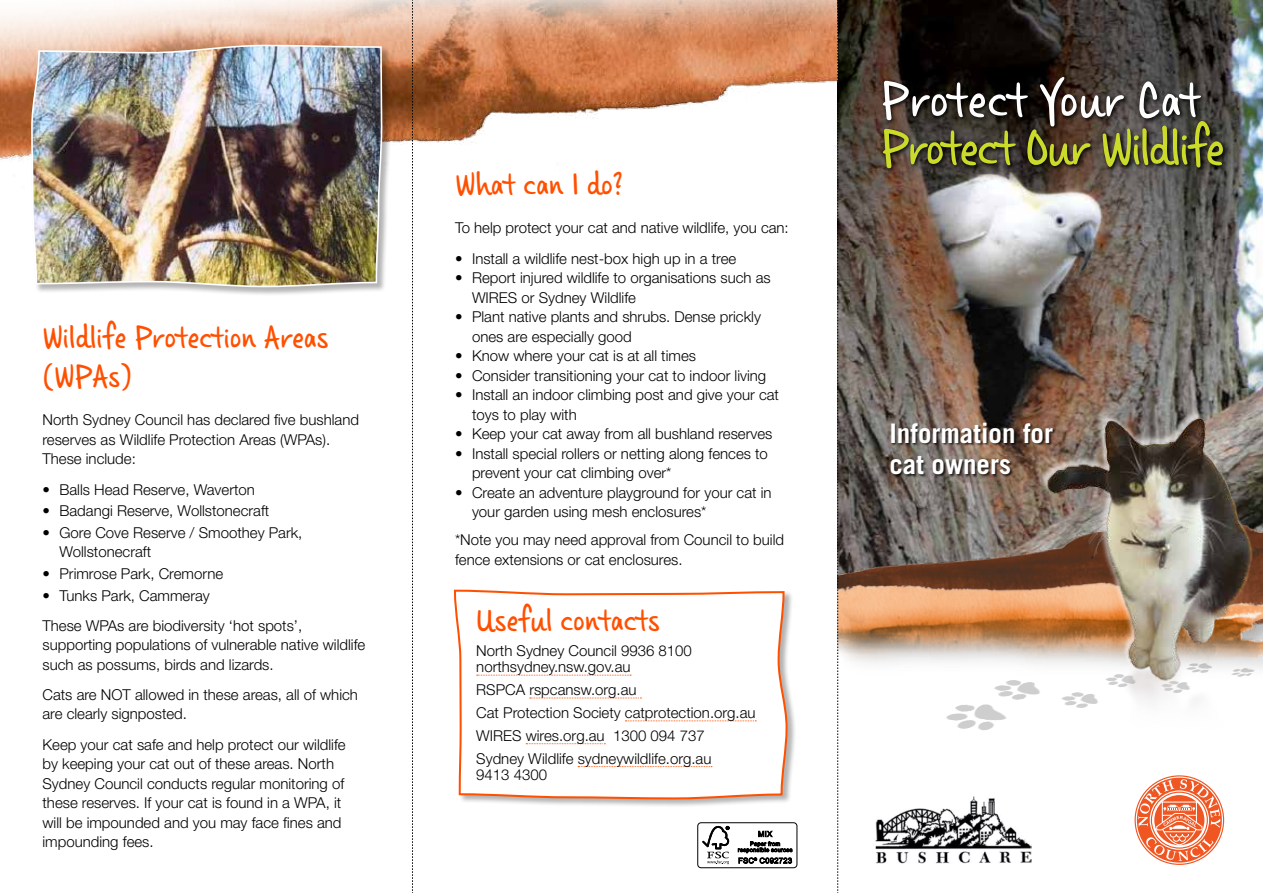
<style>
.page{position:relative;width:1263px;height:893px;background:#fff}
.page>*{position:absolute;margin:0;border:0;box-sizing:border-box;transform-origin:0 0}
.t1{font:72px "Casino Hand";letter-spacing:-.02em;color:#cbdb2a}
.t2{font:72px "Casino Hand";letter-spacing:.01em;color:#fff}
.t3{font:45px/39px "Casino Hand";color:#ff5000}
.t4{font:700 27px/31px "Trade Gothic";color:#fff}
.t5{font:300 15px/19.5px "Helvetica Neue";color:#000}
</style>
<div class="page">
<img style="left:838px;top:0;width:425px;height:494px">
<img style="left:838px;top:494px;width:180px;height:81px">
<img style="left:838px;top:575px;width:180px;height:97px">
<div style="left:454px;top:589px;width:342px;height:219px;background:#000;opacity:.3"></div>
<svg style="left:453px;top:589px;width:336px;height:211px"></svg>
<img style="left:0;top:0;width:837px;height:160px">
<svg style="left:412px;top:0;width:1px;height:893px"></svg>
<svg style="left:837px;top:0;width:1px;height:893px"></svg>
<svg style="left:880px;top:75px;width:350px;height:100px;background:#322c27"></svg>
<svg style="left:1134px;top:775px;width:90px;height:90px"></svg>
<svg style="left:1138px;top:779px;width:82px;height:82px"></svg>
<img style="left:875px;top:796px;width:156px;height:68px">
<div style="left:31px;top:44px;width:360px;height:252px;background:#000;opacity:.3"></div>
<img style="left:30px;top:44px;width:353px;height:244px">
<svg style="left:477px;top:675px;width:154px;height:1px"></svg>
<svg style="left:530px;top:698px;width:111px;height:1px"></svg>
<svg style="left:625px;top:720px;width:131px;height:1px"></svg>
<svg style="left:526px;top:743px;width:79px;height:1px"></svg>
<svg style="left:578px;top:766px;width:134px;height:1px"></svg>
<div style="left:891px;top:423px;width:165px;height:55px;background:#000;opacity:.75"></div>
<img style="left:916px;top:621px;width:102px;height:109px">
<img style="left:1018px;top:381px;width:245px;height:327px">
<div style="left:697px;top:822px;width:100px;height:46px;border:1px solid #000;border-radius:3px"></div>
<svg style="left:702px;top:826px;width:27px;height:38px"></svg>
<svg style="left:738px;top:830px;width:54px;height:34px"></svg>
<h2 class="t3" style="left:43px;top:318px;width:288px">Wildlife Protection Areas (WPAs)</h2>
<p class="t5" style="left:43px;top:410px;width:318px">North Sydney Council has declared five bushland reserves as Wildlife Protection Areas (WPAs).<br>These include:</p>
<p class="t5" style="left:43px;top:479px;width:214px">• Balls Head Reserve, Waverton</p>
<p class="t5" style="left:43px;top:501px;width:228px">• Badangi Reserve, Wollstonecraft</p>
<p class="t5" style="left:60px;top:522px;width:244px;text-indent:-17px">• Gore Cove Reserve / Smoothey Park,<br>Wollstonecraft</p>
<p class="t5" style="left:43px;top:564px;width:182px">• Primrose Park, Cremorne</p>
<p class="t5" style="left:43px;top:580px;width:261px;line-height:30.2px">• Tunks Park, Cammeray<br>These WPAs are biodiversity ‘hot spots’,</p>
<p class="t5" style="left:43px;top:635px;width:324px">supporting populations of vulnerable native wildlife such as possums, birds and lizards.</p>
<p class="t5" style="left:43px;top:684px;width:317px">Cats are NOT allowed in these areas, all of which are clearly signposted.</p>
<p class="t5" style="left:43px;top:734px;width:305px">Keep your cat safe and help protect our wildlife by keeping your cat out of these areas. North Sydney Council conducts regular monitoring of these reserves. If your cat is found in a WPA, it will be impounded and you may face fines and impounding fees.</p>
<h2 class="t3" style="left:455px;top:165px;width:170px">What can I do?</h2>
<p class="t5" style="left:455px;top:218px;width:335px">To help protect your cat and native wildlife, you can:</p>
<p class="t5" style="left:455px;top:248px;width:283px">• Install a wildlife nest-box high up in a tree</p>
<p class="t5" style="left:472px;top:268px;width:300px;text-indent:-17px">• Report injured wildlife to organisations such as<br>WIRES or Sydney Wildlife</p>
<p class="t5" style="left:472px;top:307px;width:290px;text-indent:-17px">• Plant native plants and shrubs. Dense prickly ones are especially good</p>
<p class="t5" style="left:455px;top:346px;width:242px">• Know where your cat is at all times</p>
<p class="t5" style="left:455px;top:365px;width:313px">• Consider transitioning your cat to indoor living</p>
<p class="t5" style="left:472px;top:385px;width:309px;text-indent:-17px">• Install an indoor climbing post and give your cat toys to play with</p>
<p class="t5" style="left:455px;top:424px;width:319px">• Keep your cat away from all bushland reserves</p>
<p class="t5" style="left:472px;top:443px;width:297px;text-indent:-17px">• Install special rollers or netting along fences to prevent your cat climbing over*</p>
<p class="t5" style="left:472px;top:482px;width:301px;text-indent:-17px">• Create an adventure playground for your cat in your garden using mesh enclosures*</p>
<p class="t5" style="left:455px;top:530px;width:330px">*Note you may need approval from Council to build fence extensions or cat enclosures.</p>
<h2 class="t3" style="left:476px;top:601px;width:185px">Useful contacts</h2>
<p class="t5" style="left:476px;top:642px;width:217px;line-height:16.5px">North Sydney Council 9936 8100 northsydney.nsw.gov.au</p>
<p class="t5" style="left:476px;top:678px;width:281px;line-height:22.8px">RSPCA rspcansw.org.au<br>Cat Protection Society catprotection.org.au WIRES wires.org.au 1300 094 737<br>Sydney Wildlife sydneywildlife.org.au</p>
<p class="t5" style="left:476px;top:765px;width:72px">9413 4300</p>
<h1 class="t2" style="left:881px;top:68px;width:321px">Protect Your Cat</h1>
<h1 class="t1" style="left:881px;top:116px;width:345px">Protect Our Wildlife</h1>
<h3 class="t4" style="left:889px;top:417px;width:165px">Information for cat owners</h3>
</div>
